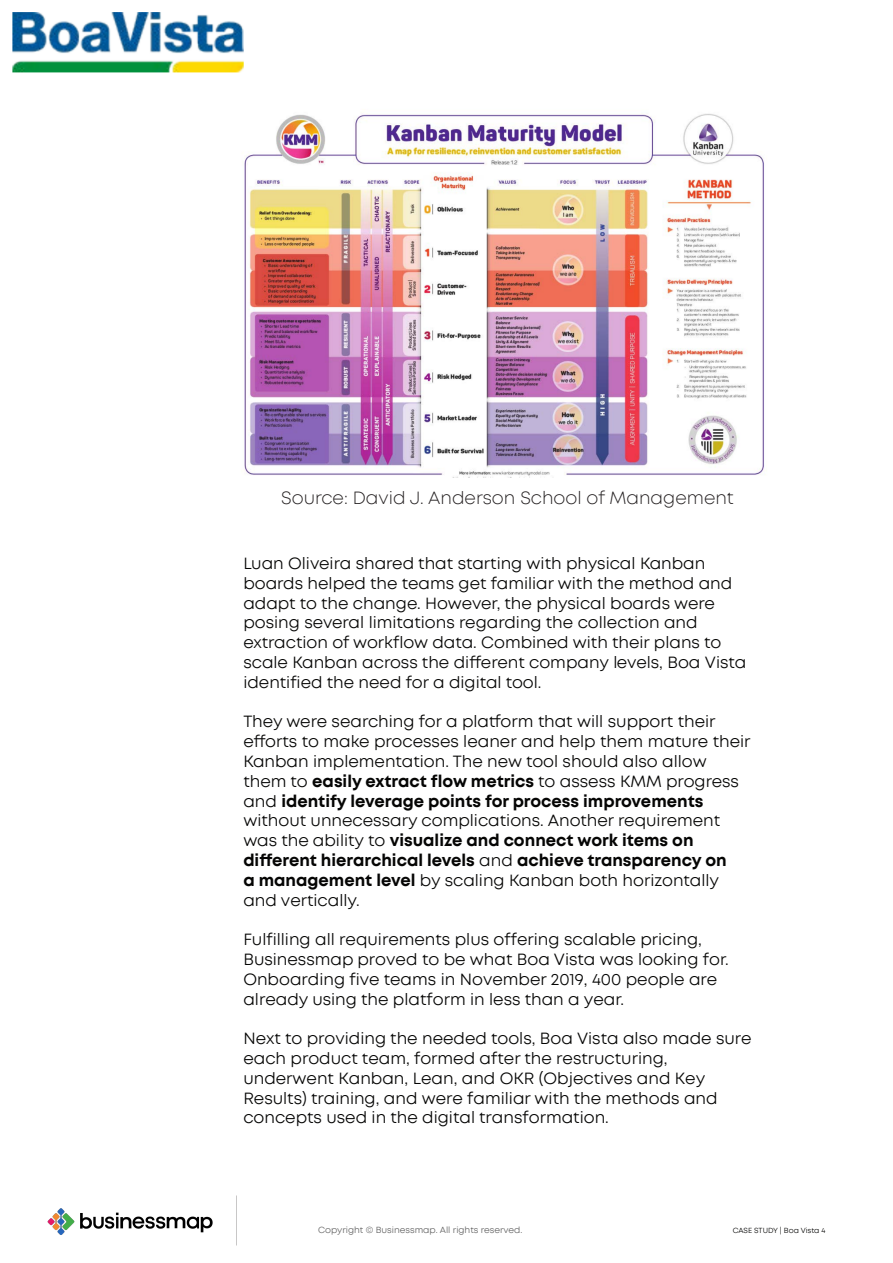
<style>
.page{position:relative;width:893px;height:1263px;background:#fff}
.page>*{position:absolute;margin:0;border:0;box-sizing:border-box;transform-origin:0 0}
.t1{font:300 18px "Mont";color:#231f20}
.t2{font:16.5px/19.8px "Mont";color:#050504}
.t3{font:9px "Mont";color:#5e5e5e}
.t4{font:7.5px "Mont";letter-spacing:-.005em;color:#050504}
.s1{font-weight:700}
</style>
<div class="page">
<img style="left:47px;top:1208px;width:166px;height:27px">
<img style="left:12px;top:12px;width:232px;height:61px">
<img style="left:244px;top:114px;width:522px;height:364px">
<p class="t1" style="left:281px;top:486px;width:454px">Source: David J. Anderson School of Management</p>
<p class="t2" style="left:243px;top:553px;width:504px">Luan Oliveira shared that starting with physical Kanban boards helped the teams get familiar with the method and adapt to the change. However, the physical boards were posing several limitations regarding the collection and extraction of workflow data. Combined with their plans to scale Kanban across the different company levels, Boa Vista identified the need for a digital tool.</p>
<p class="t2" style="left:243px;top:712px;width:509px">They were searching for a platform that will support their efforts to make processes leaner and help them mature their Kanban implementation. The new tool should also allow them to <span class="s1">easily extract flow metrics</span> to assess KMM progress and <span class="s1">identify leverage points for process improvements </span>without unnecessary complications. Another requirement was the ability to <span class="s1">visualize and connect work items on different hierarchical levels</span> and <span class="s1">achieve transparency on<br>a management level</span> by scaling Kanban both horizontally and vertically.</p>
<p class="t2" style="left:243px;top:930px;width:487px">Fulfilling all requirements plus offering scalable pricing, Businessmap proved to be what Boa Vista was looking for.<br>Onboarding five teams in November 2019, 400 people are already using the platform in less than a year.</p>
<p class="t2" style="left:243px;top:1029px;width:510px">Next to providing the needed tools, Boa Vista also made sure each product team, formed after the restructuring, underwent Kanban, Lean, and OKR (Objectives and Key Results) training, and were familiar with the methods and concepts used in the digital transformation.</p>
<p class="t3" style="left:318px;top:1224px;width:206px">Copyright © Businessmap. All rights reserved.</p>
<p class="t4" style="left:733px;top:1225px;width:94px">CASE STUDY | Boa Vista 4</p>
</div>
